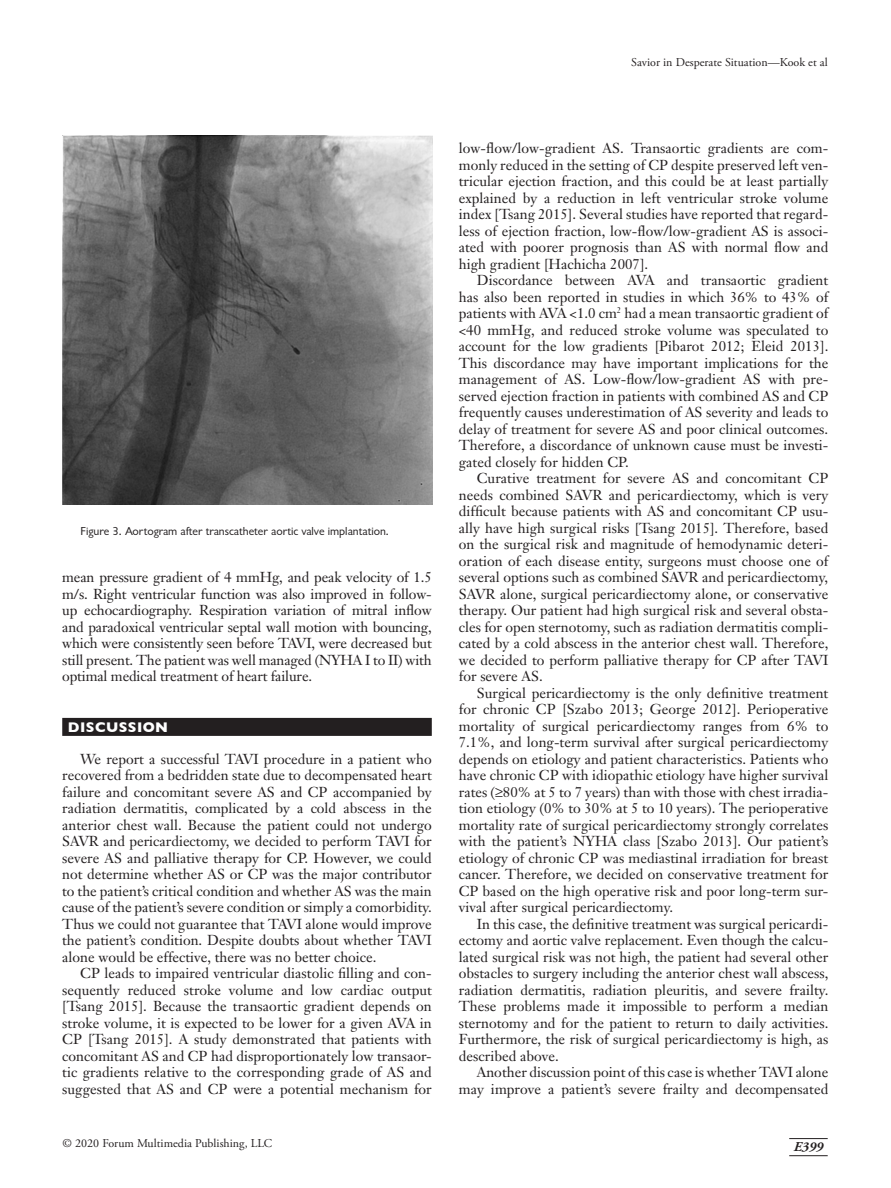
<style>
.page{position:relative;width:891px;height:1188px;background:#fff}
.page>*{position:absolute;margin:0;border:0;box-sizing:border-box;transform-origin:0 0}
.Body_Text{font:14.25px/16.5px "Janson Text";letter-spacing:.005em;color:#231f20;text-align:justify}
.t1{font:700 14.25px "Gill Sans";letter-spacing:.03em;color:#fff}
.t2{font:italic 700 13.5px "Adobe Garamond Pro";color:#231f20}
.t3{font:12px "Adobe Garamond Pro";letter-spacing:.005em;color:#231f20}
.Figure_Legend{font:12px "Classical Sans Regular DTC";color:#231f20}
</style>
<div class="page">
<hr style="left:789px;top:1138px;width:39px;height:1px;background:#231f20">
<hr style="left:789px;top:1155px;width:39px;height:1px;background:#231f20">
<div style="left:62px;top:718px;width:370px;height:18px;background:#231f20"></div>
<img style="left:63px;top:136px;width:369px;height:369px">
<p class="t3" style="left:631px;top:55px;width:198px">Savior in Desperate Situation—Kook et al</p>
<p class="Figure_Legend" style="left:81px;top:525px;width:310px">Figure 3. Aortogram after transcatheter aortic valve implantation.</p>
<p class="Body_Text" style="left:62px;top:569px;width:371px">mean pressure gradient of 4 mmHg, and peak velocity of 1.5 m/s. Right ventricular function was also improved in follow&shy;up echocardiography. Respiration variation of mitral inflow and paradoxical ventricular septal wall motion with bouncing, which were consistently seen before TAVI, were decreased but still present. The patient was well managed (NYHA I to II) with optimal medical treatment of heart failure.</p>
<h1 class="t1" style="left:68px;top:716px;width:102px">DISCUSSION</h1>
<p class="Body_Text" style="left:62px;top:750px;width:371px;text-indent:18px">We report a successful TAVI procedure in a patient who recovered from a bedridden state due to decompensated heart failure and concomitant severe AS and CP accompanied by radiation dermatitis, complicated by a cold abscess in the anterior chest wall. Because the patient could not undergo SAVR and pericardiectomy, we decided to perform TAVI for severe AS and palliative therapy for CP. However, we could not determine whether AS or CP was the major contributor to the patient’s critical condition and whether AS was the main cause of the patient’s severe condition or simply a comorbidity.<br>Thus we could not guarantee that TAVI alone would improve the patient’s condition. Despite doubts about whether TAVI alone would be effective, there was no better choice.</p>
<p class="Body_Text" style="left:62px;top:965px;width:371px;text-indent:18px">CP leads to impaired ventricular diastolic filling and con&shy;sequently reduced stroke volume and low cardiac output [Tsang 2015]. Because the transaortic gradient depends on stroke volume, it is expected to be lower for a given AVA in CP [Tsang 2015]. A study demonstrated that patients with concomitant AS and CP had disproportionately low transaor&shy;tic gradients relative to the corresponding grade of AS and suggested that AS and CP were a potential mechanism for</p>
<p class="Body_Text" style="left:459px;top:140px;width:371px">low-flow/low-gradient AS. Transaortic gradients are com&shy;monly reduced in the setting of CP despite preserved left ven&shy;tricular ejection fraction, and this could be at least partially explained by a reduction in left ventricular stroke volume index [Tsang 2015]. Several studies have reported that regard&shy;less of ejection fraction, low-flow/low-gradient AS is associ&shy;ated with poorer prognosis than AS with normal flow and high gradient [Hachicha 2007].</p>
<p class="Body_Text" style="left:459px;top:272px;width:371px;text-indent:18px">Discordance between AVA and transaortic gradient has also been reported in studies in which 36% to 43% of patients with AVA &lt;1.0 cm<sup>2</sup> had a mean transaortic gradient of &lt;40 mmHg, and reduced stroke volume was speculated to account for the low gradients [Pibarot 2012; Eleid 2013].<br>This discordance may have important implications for the management of AS. Low-flow/low-gradient AS with pre&shy;served ejection fraction in patients with combined AS and CP frequently causes underestimation of AS severity and leads to delay of treatment for severe AS and poor clinical outcomes.<br>Therefore, a discordance of unknown cause must be investi&shy;gated closely for hidden CP.</p>
<p class="Body_Text" style="left:459px;top:470px;width:371px;text-indent:18px">Curative treatment for severe AS and concomitant CP needs combined SAVR and pericardiectomy, which is very difficult because patients with AS and concomitant CP usu&shy;ally have high surgical risks [Tsang 2015]. Therefore, based on the surgical risk and magnitude of hemodynamic deteri&shy;oration of each disease entity, surgeons must choose one of several options such as combined SAVR and pericardiectomy, SAVR alone, surgical pericardiectomy alone, or conservative therapy. Our patient had high surgical risk and several obsta&shy;cles for open sternotomy, such as radiation dermatitis compli&shy;cated by a cold abscess in the anterior chest wall. Therefore, we decided to perform palliative therapy for CP after TAVI for severe AS.</p>
<p class="Body_Text" style="left:459px;top:684px;width:371px;text-indent:18px">Surgical pericardiectomy is the only definitive treatment for chronic CP [Szabo 2013; George 2012]. Perioperative mortality of surgical pericardiectomy ranges from 6% to 7.1%, and long-term survival after surgical pericardiectomy depends on etiology and patient characteristics. Patients who have chronic CP with idiopathic etiology have higher survival rates (≥80% at 5 to 7 years) than with those with chest irradia&shy;tion etiology (0% to 30% at 5 to 10 years). The perioperative mortality rate of surgical pericardiectomy strongly correlates with the patient’s NYHA class [Szabo 2013]. Our patient’s etiology of chronic CP was mediastinal irradiation for breast cancer. Therefore, we decided on conservative treatment for CP based on the high operative risk and poor long-term sur&shy;vival after surgical pericardiectomy.</p>
<p class="Body_Text" style="left:459px;top:915px;width:371px;text-indent:18px">In this case, the definitive treatment was surgical pericardi&shy;ectomy and aortic valve replacement. Even though the calcu&shy;lated surgical risk was not high, the patient had several other obstacles to surgery including the anterior chest wall abscess, radiation dermatitis, radiation pleuritis, and severe frailty.<br>These problems made it impossible to perform a median sternotomy and for the patient to return to daily activities.<br>Furthermore, the risk of surgical pericardiectomy is high, as described above.</p>
<p class="Body_Text" style="left:459px;top:1064px;width:371px;text-align:right">Another discussion point of this case is whether TAVI alone may improve a patient’s severe frailty and decompensated</p>
<p class="t3" style="left:63px;top:1136px;width:211px">© 2020 Forum Multimedia Publishing, LLC</p>
<p class="t2" style="left:794px;top:1139px;width:31px">E399</p>
</div>
